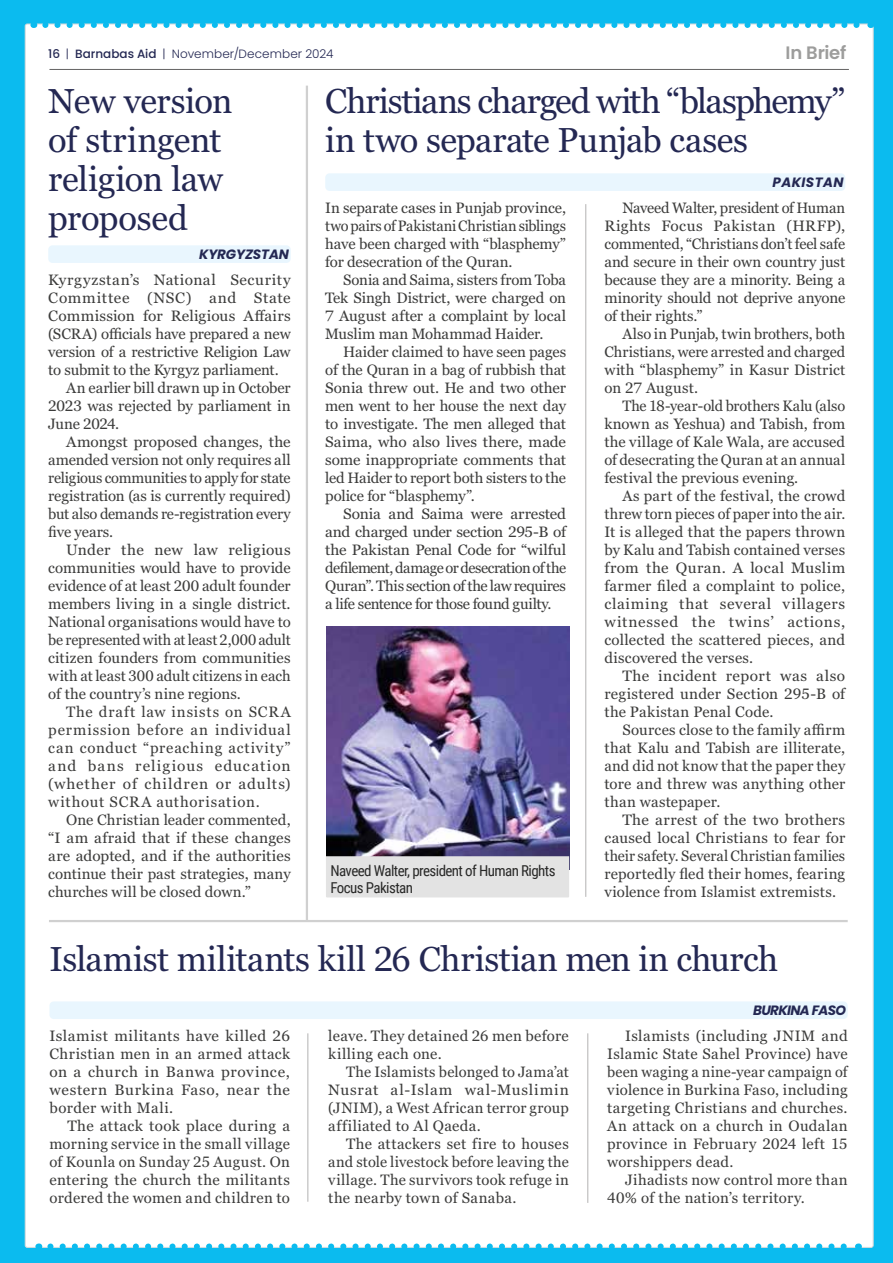
<style>
.page{position:relative;width:893px;height:1263px;background:#0bbbef}
.page>*{position:absolute;margin:0;border:0;box-sizing:border-box;transform-origin:0 0}
.t1{font:34.5px/39px "Georgia Pro";letter-spacing:-.015em;color:#242853}
.t2{font:600 18px "Poppins";letter-spacing:-.015em;color:#9d9d9c}
.t3{font:15px/18px "Georgia Pro";letter-spacing:.01em;color:#3c3c3b;text-align:justify}
.t4{font:15px "Georgia Pro";letter-spacing:-.01em;color:#3c3c3b}
.t5{font:15px "Georgia Pro";letter-spacing:.055em;color:#3c3c3b}
.t6{font:15px "Georgia Pro";letter-spacing:.04em;color:#3c3c3b}
.t7{font:15px "Georgia Pro";letter-spacing:.06em;color:#3c3c3b}
.t8{font:15px/16.5px "Roboto Condensed";letter-spacing:-.04em;color:#282827}
.t9{font:15px "Georgia Pro";letter-spacing:-.025em;color:#3c3c3b}
.t10{font:15px "Georgia Pro";letter-spacing:.07em;color:#3c3c3b}
.t11{font:15px "Georgia Pro";letter-spacing:.045em;color:#3c3c3b}
.t12{font:15px "Georgia Pro";letter-spacing:-.02em;color:#3c3c3b}
.t13{font:italic 700 13.5px "Poppins";letter-spacing:-.05em;color:#242853}
.t14{font:italic 700 13.5px "Poppins";letter-spacing:-.01em;color:#242853}
.t15{font:italic 700 13.5px "Poppins";letter-spacing:.03em;color:#242853}
.t16{font:300 12px "Poppins";letter-spacing:.01em;color:#242853}
.s1{font-weight:500}
</style>
<div class="page">
<div style="left:25px;top:24px;width:848px;height:1223px;background:#fff;border-radius:2px"></div>
<svg style="left:45px;top:23px;width:819px;height:5px"></svg>
<svg style="left:50px;top:1243px;width:802px;height:5px"></svg>
<hr style="left:585px;top:204px;width:1px;height:693px;background:#b3b2b2">
<hr style="left:49px;top:69px;width:800px;height:1px;background:#646363">
<div style="left:325px;top:173px;width:520px;height:18px;background:#e9f6fe;border-radius:4px"></div>
<div style="left:49px;top:1001px;width:799px;height:18px;background:#e9f6fe;border-radius:4px"></div>
<div style="left:48px;top:245px;width:243px;height:18px;background:#e9f6fe;border-radius:4px"></div>
<hr style="left:49px;top:920px;width:799px;height:2px;background:#d0d0d0">
<hr style="left:306px;top:86px;width:2px;height:835px;background:#d0d0d0">
<img style="left:326px;top:627px;width:243px;height:229px">
<div style="left:326px;top:856px;width:243px;height:41px;background:#e3e3e3"></div>
<hr style="left:308px;top:1033px;width:1px;height:169px;background:#b3b2b2">
<hr style="left:588px;top:1033px;width:1px;height:170px;background:#b3b2b2">
<p class="t2" style="left:785px;top:43px;width:62px">In Brief</p>
<h1 class="t1" style="left:325px;top:83px;width:521px">Christians charged with “blasphemy” in two separate Punjab cases</h1>
<p class="t15" style="left:772px;top:175px;width:73px">PAKISTAN</p>
<p class="t3" style="left:325px;top:199px;width:242px">In separate cases in Punjab province, two pairs of Pakistani Christian siblings have been charged with “blasphemy” for desecration of the Quran.</p>
<p class="t3" style="left:325px;top:271px;width:242px;text-indent:18px">Sonia and Saima, sisters from Toba Tek Singh District, were charged on 7 August after a complaint by local Muslim man Mohammad Haider.</p>
<p class="t3" style="left:325px;top:343px;width:242px;text-indent:18px">Haider claimed to have seen pages of the Quran in a bag of rubbish that Sonia threw out. He and two other men went to her house the next day to investigate. The men alleged that Saima, who also lives there, made some inappropriate comments that led Haider to report both sisters to the police for “blasphemy”.</p>
<p class="t3" style="left:325px;top:505px;width:242px;text-indent:18px">Sonia and Saima were arrested and charged under section 295-B of the Pakistan Penal Code for “wilful defilement, damage or desecration of the Quran”. This section of the law requires a life sentence for those found guilty.</p>
<p class="t16" style="left:48px;top:47px;width:287px"><span class="s1">16</span> | <span class="s1">Barnabas Aid</span> | November/December 2024</p>
<h1 class="t1" style="left:48px;top:83px;width:186px">New version of stringent religion law proposed</h1>
<p class="t14" style="left:199px;top:247px;width:91px">KYRGYZSTAN</p>
<p class="t6" style="left:48px;top:271px;width:244px">Kyrgyzstan’s National Security</p>
<p class="t11" style="left:48px;top:289px;width:244px">Committee (NSC) and State</p>
<p class="t3" style="left:48px;top:307px;width:244px">Commission for Religious Affairs</p>
<p class="t3" style="left:48px;top:325px;width:244px">(SCRA) officials have prepared a new</p>
<p class="t4" style="left:48px;top:343px;width:244px">version of a restrictive Religion Law</p>
<p class="t4" style="left:48px;top:361px;width:232px">to submit to the Kyrgyz parliament.</p>
<p class="t3" style="left:66px;top:379px;width:226px">An earlier bill drawn up in October</p>
<p class="t3" style="left:48px;top:397px;width:244px">2023 was rejected by parliament in</p>
<p class="t12" style="left:48px;top:415px;width:73px">June 2024.</p>
<p class="t3" style="left:66px;top:433px;width:226px">Amongst proposed changes, the</p>
<p class="t4" style="left:48px;top:451px;width:244px">amended version not only requires all</p>
<p class="t9" style="left:48px;top:469px;width:244px">religious communities to apply for state</p>
<p class="t3" style="left:48px;top:487px;width:244px">registration (as is currently required)</p>
<p class="t4" style="left:48px;top:505px;width:244px">but also demands re-registration every</p>
<p class="t3" style="left:48px;top:523px;width:67px">five years.</p>
<p class="t3" style="left:66px;top:541px;width:226px">Under the new law religious</p>
<p class="t3" style="left:48px;top:559px;width:244px">communities would have to provide</p>
<p class="t4" style="left:48px;top:577px;width:244px">evidence of at least 200 adult founder</p>
<p class="t3" style="left:48px;top:595px;width:244px">members living in a single district.</p>
<p class="t3" style="left:48px;top:613px;width:244px">National organisations would have to</p>
<p class="t3" style="left:48px;top:631px;width:244px">be represented with at least 2,000 adult</p>
<p class="t3" style="left:48px;top:649px;width:244px">citizen founders from communities</p>
<p class="t3" style="left:48px;top:667px;width:244px">with at least 300 adult citizens in each</p>
<p class="t3" style="left:48px;top:685px;width:194px">of the country’s nine regions.</p>
<p class="t7" style="left:66px;top:703px;width:226px">The draft law insists on SCRA</p>
<p class="t5" style="left:48px;top:721px;width:244px">permission before an individual</p>
<p class="t5" style="left:48px;top:739px;width:244px">can conduct “preaching activity”</p>
<p class="t10" style="left:48px;top:757px;width:244px">and bans religious education</p>
<p class="t7" style="left:48px;top:775px;width:244px">(whether of children or adults)</p>
<p class="t6" style="left:48px;top:793px;width:213px">without SCRA authorisation.</p>
<p class="t3" style="left:66px;top:811px;width:226px">One Christian leader commented,</p>
<p class="t3" style="left:48px;top:829px;width:244px">“I am afraid that if these changes</p>
<p class="t3" style="left:48px;top:847px;width:244px">are adopted, and if the authorities</p>
<p class="t3" style="left:48px;top:865px;width:244px">continue their past strategies, many</p>
<p class="t3" style="left:48px;top:883px;width:204px">churches will be closed down.”</p>
<p class="t3" style="left:604px;top:199px;width:242px;text-indent:18px">Naveed Walter, president of Human Rights Focus Pakistan (HRFP), commented, “Christians don’t feel safe and secure in their own country just because they are a minority. Being a minority should not deprive anyone of their rights.”</p>
<p class="t3" style="left:604px;top:325px;width:242px;text-indent:18px">Also in Punjab, twin brothers, both Christians, were arrested and charged with “blasphemy” in Kasur District on 27 August.</p>
<p class="t3" style="left:604px;top:397px;width:242px;text-indent:18px">The 18-year-old brothers Kalu (also known as Yeshua) and Tabish, from the village of Kale Wala, are accused of desecrating the Quran at an annual festival the previous evening.</p>
<p class="t3" style="left:604px;top:487px;width:242px;text-indent:18px">As part of the festival, the crowd threw torn pieces of paper into the air.<br>It is alleged that the papers thrown by Kalu and Tabish contained verses from the Quran. A local Muslim farmer filed a complaint to police, claiming that several villagers witnessed the twins’ actions, collected the scattered pieces, and discovered the verses.</p>
<p class="t3" style="left:604px;top:667px;width:242px;text-indent:18px">The incident report was also registered under Section 295-B of the Pakistan Penal Code.</p>
<p class="t3" style="left:604px;top:721px;width:242px;text-indent:18px">Sources close to the family affirm that Kalu and Tabish are illiterate, and did not know that the paper they tore and threw was anything other than wastepaper.</p>
<p class="t3" style="left:604px;top:811px;width:242px;text-indent:18px">The arrest of the two brothers caused local Christians to fear for their safety. Several Christian families reportedly fled their homes, fearing violence from Islamist extremists.</p>
<p class="t8" style="left:330px;top:862px;width:227px">Naveed Walter, president of Human Rights<br>Focus Pakistan</p>
<h1 class="t1" style="left:49px;top:941px;width:730px">Islamist militants kill 26 Christian men in church</h1>
<p class="t13" style="left:753px;top:1003px;width:94px">BURKINA FASO</p>
<p class="t3" style="left:49px;top:1027px;width:242px">Islamist militants have killed 26<br>Christian men in an armed attack on a church in Banwa province, western Burkina Faso, near the border with Mali.</p>
<p class="t3" style="left:49px;top:1117px;width:242px;text-indent:18px">The attack took place during a morning service in the small village of Kounla on Sunday 25 August. On entering the church the militants ordered the women and children to</p>
<p class="t3" style="left:328px;top:1027px;width:242px">leave. They detained 26 men before killing each one.</p>
<p class="t3" style="left:328px;top:1063px;width:242px;text-indent:18px">The Islamists belonged to Jama’at Nusrat al-Islam wal-Muslimin (JNIM), a West African terror group affiliated to Al Qaeda.</p>
<p class="t3" style="left:328px;top:1135px;width:242px;text-indent:18px">The attackers set fire to houses and stole livestock before leaving the village. The survivors took refuge in the nearby town of Sanaba.</p>
<p class="t3" style="left:607px;top:1027px;width:242px;text-indent:18px">Islamists (including JNIM and Islamic State Sahel Province) have been waging a nine-year campaign of violence in Burkina Faso, including targeting Christians and churches.<br>An attack on a church in Oudalan province in February 2024 left 15 worshippers dead.</p>
<p class="t3" style="left:607px;top:1171px;width:242px;text-indent:18px">Jihadists now control more than<br>40% of the nation’s territory.</p>
</div>
